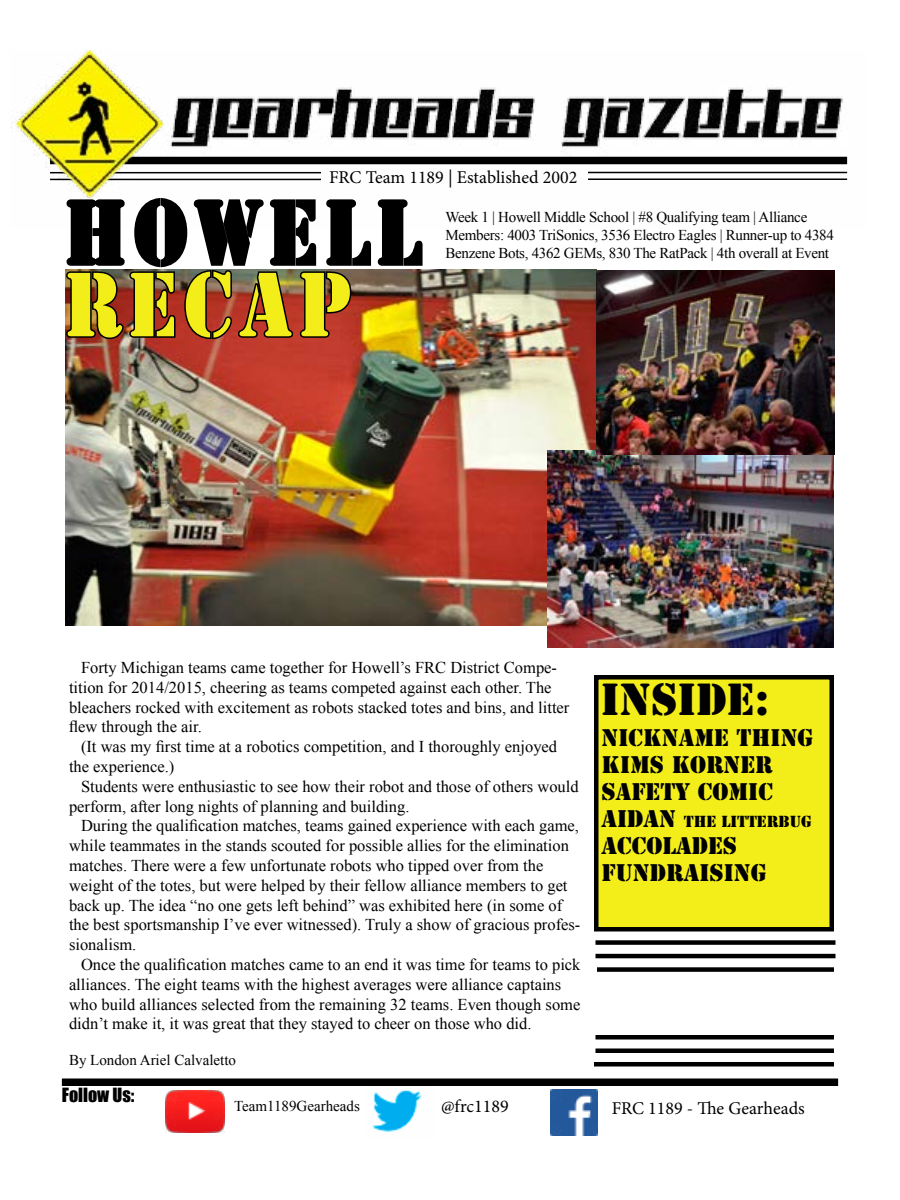
<style>
.page{position:relative;width:900px;height:1200px;background:#fff}
.page>*{position:absolute;margin:0;border:0;box-sizing:border-box;transform-origin:0 0}
.t1{font:84.75px "Stencil Std";letter-spacing:.09em;color:#000;scale:.88 1}
.t2{font:84.75px "Stencil Std";letter-spacing:.09em;color:#f3ee19;scale:.88 1}
.t3{font:42px "Stencil Std";color:#000}
.t4{font:22.5px/27px "Stencil Std";color:#000}
.t5{font:18px "Minion Pro";color:#000}
.t6{font:18px "Impact";color:#000}
.t7{font:16.5px/19.8px "Times New Roman";color:#000}
.t8{font:15px/18px "Times New Roman";letter-spacing:-.02em;color:#000}
.t9{font:15px "Times New Roman";color:#000}
.t10{font:15px "Stencil Std";color:#000}
.s1{font-size:22.5px}
</style>
<div class="page">
<div style="left:62px;top:1078px;width:776px;height:8px;background:#000"></div>
<img style="left:372px;top:1089px;width:50px;height:43px">
<img style="left:165px;top:1090px;width:59px;height:42px">
<img style="left:551px;top:1089px;width:46px;height:46px">
<img style="left:11px;top:51px;width:837px;height:145px">
<div style="left:596px;top:940px;width:240px;height:5px;background:#000"></div>
<hr style="left:596px;top:954px;width:240px;height:4px;background:#000">
<div style="left:597px;top:967px;width:237px;height:5px;background:#000"></div>
<div style="left:596px;top:1035px;width:238px;height:5px;background:#000"></div>
<div style="left:596px;top:1048px;width:238px;height:5px;background:#000"></div>
<hr style="left:594px;top:1062px;width:240px;height:4px;background:#000">
<div style="left:594px;top:675px;width:240px;height:257px;background:#f3ee19;border:4px solid #000"></div>
<img style="left:66px;top:270px;width:530px;height:355px">
<img style="left:65px;top:196px;width:359px;height:145px">
<img style="left:548px;top:451px;width:286px;height:197px">
<img style="left:596px;top:270px;width:239px;height:184px">
<p class="t5" style="left:329px;top:165px;width:250px">FRC Team 1189 | Established 2002</p>
<h1 class="t1" style="left:64px;top:178px;width:407px">HOWELL</h1>
<h1 class="t2" style="left:64px;top:250px;width:330px">RECAP</h1>
<p class="t8" style="left:446px;top:208px;width:390px">Week 1 | Howell Middle School | #8 Qualifying team | Alliance<br>Members: 4003 TriSonics, 3536 Electro Eagles | Runner-up to 4384<br>Benzene Bots, 4362 GEMs, 830 The RatPack | 4th overall at Event</p>
<p class="t7" style="left:69px;top:657px;width:502px;text-indent:12px">Forty Michigan teams came together for Howell’s FRC District Compe&shy;tition for 2014/2015, cheering as teams competed against each other. The bleachers rocked with excitement as robots stacked totes and bins, and litter flew through the air.</p>
<p class="t7" style="left:69px;top:736px;width:490px;text-indent:12px">(It was my first time at a robotics competition, and I thoroughly enjoyed the experience.)</p>
<p class="t7" style="left:69px;top:776px;width:511px;text-indent:12px">Students were enthusiastic to see how their robot and those of others would perform, after long nights of planning and building.</p>
<p class="t7" style="left:69px;top:816px;width:513px;text-indent:12px">During the qualification matches, teams gained experience with each game, while teammates in the stands scouted for possible allies for the elimination matches. There were a few unfortunate robots who tipped over from the weight of the totes, but were helped by their fellow alliance members to get back up. The idea “no one gets left behind” was exhibited here (in some of the best sportsmanship I’ve ever witnessed). Truly a show of gracious profes&shy;sionalism.</p>
<p class="t7" style="left:69px;top:954px;width:513px;text-indent:12px">Once the qualification matches came to an end it was time for teams to pick alliances. The eight teams with the highest averages were alliance captains who build alliances selected from the remaining 32 teams. Even though some didn’t make it, it was great that they stayed to cheer on those who did.</p>
<p class="t9" style="left:69px;top:1050px;width:169px">By London Ariel Calvaletto</p>
<h2 class="t3" style="left:601px;top:673px;width:171px">INSIDE:</h2>
<h3 class="t4" style="left:602px;top:724px;width:213px">NICKNAME THING<br>KIMS KORNER<br>SAFETY COMIC</h3>
<p class="t10" style="left:602px;top:812px;width:212px"><span class="s1">AIDAN</span> THE LITTERBUG</p>
<h3 class="t4" style="left:602px;top:832px;width:166px">ACCOLADES<br>FUNDRAISING</h3>
<p class="t6" style="left:62px;top:1081px;width:74px">Follow Us:</p>
<p class="t9" style="left:234px;top:1096px;width:127px">Team1189Gearheads</p>
<p class="t5" style="left:441px;top:1094px;width:69px">@frc1189</p>
<p class="t5" style="left:612px;top:1096px;width:195px">FRC 1189 - The Gearheads</p>
</div>
